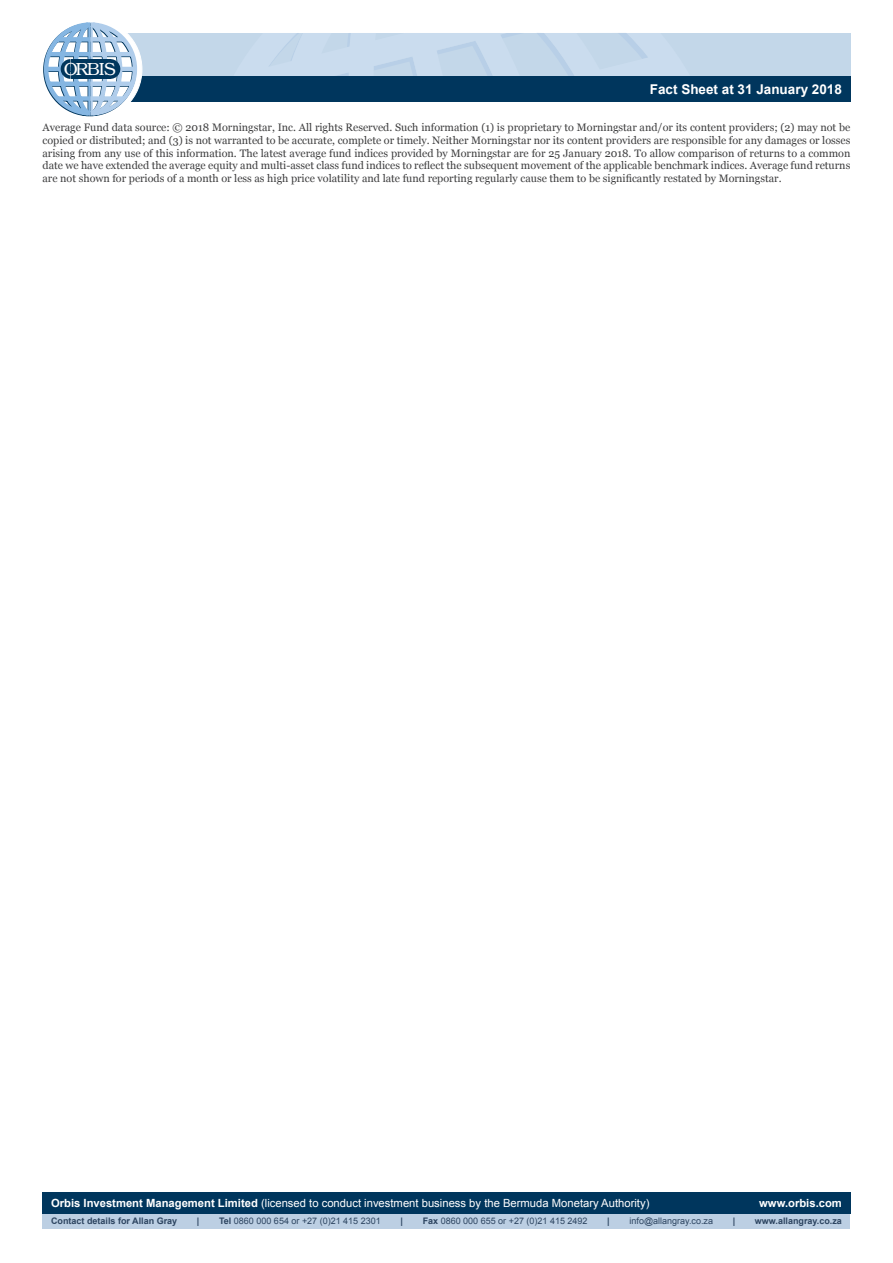
<style>
.page{position:relative;width:893px;height:1263px;background:#fff}
.page>*{position:absolute;margin:0;border:0;box-sizing:border-box;transform-origin:0 0}
.t1{font:300 17.55px "Bookman";letter-spacing:-.06em;color:#fff}
.t2{font:700 13.5px "Arial";color:#fff}
.t3{font:11.25px "Arial";color:#fff}
.t4{font:700 11.25px "Arial";color:#fff}
.t5{font:10.8px/12.5px "Georgia";color:#3e3e3f;text-align:justify}
.t6{font:9px "Arial";color:#2c4460}
.t7{font:700 9px "Arial";color:#2c4460}
.s1{font-weight:700}
</style>
<div class="page">
<div style="left:91px;top:33px;width:759px;height:44px;background:#c3d7e9"></div>
<svg style="left:233px;top:33px;width:458px;height:44px"></svg>
<div style="left:744px;top:1192px;width:106px;height:22px;background:#00365d"></div>
<div style="left:43px;top:1192px;width:702px;height:22px;background:#00365d"></div>
<div style="left:124px;top:77px;width:726px;height:25px;background:#00365d"></div>
<svg style="left:43px;top:22px;width:96px;height:95px"></svg>
<div style="left:71px;top:59px;width:39px;height:20px;background:#00365d"></div>
<div style="left:43px;top:1214px;width:807px;height:14px;background:#bccfe3"></div>
<h1 class="t1" style="left:64px;top:59px;width:54px">ORBIS</h1>
<p class="t2" style="left:650px;top:80px;width:194px">Fact Sheet at 31 January 2018</p>
<p class="t5" style="left:43px;top:122px;width:809px">Average Fund data source: © 2018 Morningstar, Inc. All rights Reserved. Such information (1) is proprietary to Morningstar and/or its content providers; (2) may not be copied or distributed; and (3) is not warranted to be accurate, complete or timely. Neither Morningstar nor its content providers are responsible for any damages or losses arising from any use of this information. The latest average fund indices provided by Morningstar are for 25 January 2018. To allow comparison of returns to a common date we have extended the average equity and multi-asset class fund indices to reflect the subsequent movement of the applicable benchmark indices. Average fund returns are not shown for periods of a month or less as high price volatility and late fund reporting regularly cause them to be significantly restated by Morningstar.</p>
<p class="t3" style="left:51px;top:1195px;width:600px"><span class="s1">Orbis Investment Management Limited</span> (licensed to conduct investment business by the Bermuda Monetary Authority)</p>
<p class="t4" style="left:759px;top:1195px;width:84px">www.orbis.com</p>
<p class="t7" style="left:51px;top:1215px;width:128px">Contact details for Allan Gray</p>
<p class="t7" style="left:197px;top:1214px;width:4px">|</p>
<p class="t6" style="left:219px;top:1215px;width:163px"><span class="s1">Tel</span> 0860 000 654 or +27 (0)21 415 2301</p>
<p class="t7" style="left:400px;top:1214px;width:4px">|</p>
<p class="t6" style="left:423px;top:1215px;width:166px"><span class="s1">Fax</span> 0860 000 655 or +27 (0)21 415 2492</p>
<p class="t7" style="left:607px;top:1214px;width:4px">|</p>
<p class="t6" style="left:629px;top:1215px;width:85px">info@allangray.co.za</p>
<p class="t7" style="left:733px;top:1214px;width:4px">|</p>
<p class="t7" style="left:755px;top:1215px;width:89px">www.allangray.co.za</p>
</div>
